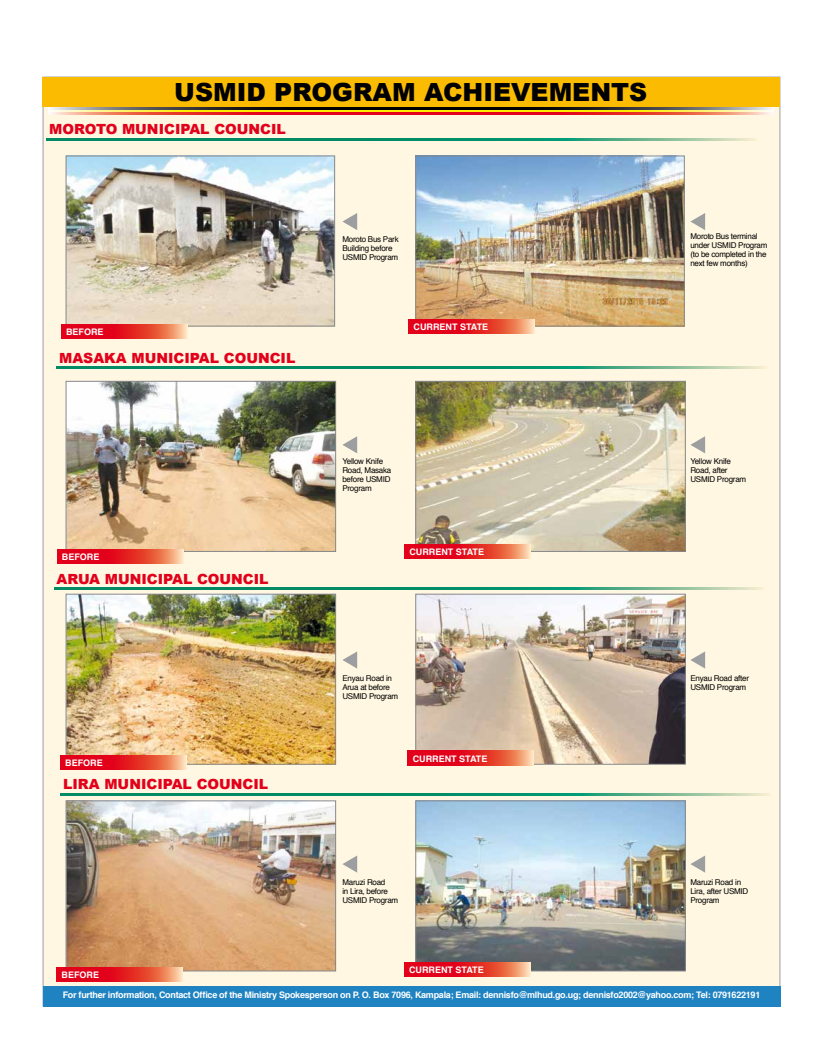
<style>
.page{position:relative;width:823px;height:1049px;background:#fff}
.page>*{position:absolute;margin:0;border:0;box-sizing:border-box;transform-origin:0 0}
.t1{font:900 25px "Arial";color:#000}
.t2{font:900 14px "Arial";color:#e2001a}
.t3{font:700 9px "Helvetica";letter-spacing:-.03em;color:#fff}
.t4{font:700 9px "Helvetica";color:#fff}
.t5{font:8px/9px "Helvetica";letter-spacing:-.03em;color:#000}
</style>
<div class="page">
<div style="left:43px;top:77px;width:737px;height:929px;background:#fff7e2;border:1px solid #9c9e9f"></div>
<img style="left:68px;top:158px;width:265px;height:166px">
<div style="left:66px;top:156px;width:269px;height:170px;border:1px solid #87888a"></div>
<svg style="left:48px;top:110px;width:724px;height:2px"></svg>
<svg style="left:48px;top:107px;width:724px;height:3px;background:#3a3a3b"></svg>
<svg style="left:48px;top:112px;width:724px;height:3px;background:#e63638"></svg>
<div style="left:42px;top:77px;width:737px;height:30px;background:#fabb00"></div>
<img style="left:68px;top:596px;width:266px;height:167px">
<div style="left:66px;top:594px;width:270px;height:171px;border:1px solid #87888a"></div>
<img style="left:68px;top:802px;width:266px;height:167px">
<div style="left:66px;top:800px;width:270px;height:171px;border:1px solid #87888a"></div>
<img style="left:417px;top:158px;width:265px;height:166px">
<div style="left:415px;top:156px;width:269px;height:170px;border:1px solid #87888a"></div>
<img style="left:417px;top:383px;width:266px;height:167px">
<div style="left:415px;top:381px;width:270px;height:171px;border:1px solid #87888a"></div>
<img style="left:68px;top:383px;width:266px;height:167px">
<div style="left:66px;top:381px;width:270px;height:171px;border:1px solid #87888a"></div>
<img style="left:417px;top:596px;width:266px;height:167px">
<div style="left:415px;top:594px;width:270px;height:171px;border:1px solid #87888a"></div>
<img style="left:417px;top:802px;width:266px;height:167px">
<div style="left:415px;top:800px;width:270px;height:171px;border:1px solid #87888a"></div>
<div style="left:43px;top:986px;width:737px;height:20px;background:#1f82c1"></div>
<svg style="left:47px;top:139px;width:708px;height:2px"></svg>
<svg style="left:57px;top:366px;width:708px;height:2px"></svg>
<svg style="left:54px;top:587px;width:709px;height:2px"></svg>
<svg style="left:61px;top:793px;width:708px;height:2px"></svg>
<svg style="left:61px;top:324px;width:126px;height:14px;background:#e63231"></svg>
<svg style="left:57px;top:549px;width:126px;height:14px;background:#e63231"></svg>
<svg style="left:60px;top:755px;width:126px;height:15px;background:#e63231"></svg>
<svg style="left:57px;top:967px;width:125px;height:14px;background:#e63231"></svg>
<svg style="left:408px;top:319px;width:126px;height:15px;background:#e63130"></svg>
<svg style="left:404px;top:545px;width:126px;height:14px;background:#e63131"></svg>
<svg style="left:407px;top:751px;width:126px;height:14px;background:#e63130"></svg>
<svg style="left:404px;top:962px;width:126px;height:15px;background:#e63231"></svg>
<svg style="left:690px;top:213px;width:14px;height:17px"></svg>
<svg style="left:690px;top:437px;width:14px;height:16px"></svg>
<svg style="left:690px;top:652px;width:14px;height:16px"></svg>
<svg style="left:690px;top:856px;width:14px;height:16px"></svg>
<svg style="left:342px;top:213px;width:15px;height:17px"></svg>
<svg style="left:342px;top:436px;width:15px;height:17px"></svg>
<svg style="left:342px;top:651px;width:15px;height:17px"></svg>
<svg style="left:342px;top:855px;width:15px;height:18px"></svg>
<h1 class="t1" style="left:174px;top:74px;width:474px">USMID PROGRAM ACHIEVEMENTS</h1>
<h2 class="t2" style="left:49px;top:118px;width:238px">MOROTO MUNICIPAL COUNCIL</h2>
<p class="t3" style="left:66px;top:324px;width:39px">BEFORE</p>
<h2 class="t2" style="left:59px;top:347px;width:238px">MASAKA MUNICIPAL COUNCIL</h2>
<p class="t3" style="left:62px;top:549px;width:39px">BEFORE</p>
<h2 class="t2" style="left:56px;top:569px;width:213px">ARUA MUNICIPAL COUNCIL</h2>
<p class="t3" style="left:65px;top:756px;width:39px">BEFORE</p>
<h2 class="t2" style="left:63px;top:774px;width:206px">LIRA MUNICIPAL COUNCIL</h2>
<p class="t3" style="left:62px;top:967px;width:39px">BEFORE</p>
<p class="t5" style="left:342px;top:235px;width:58px">Moroto Bus Park<br>Building before<br>USMID Program</p>
<p class="t4" style="left:413px;top:320px;width:76px">CURRENT STATE</p>
<p class="t5" style="left:342px;top:457px;width:50px">Yellow Knife<br>Road, Masaka before USMID<br>Program</p>
<p class="t4" style="left:409px;top:545px;width:76px">CURRENT STATE</p>
<p class="t5" style="left:342px;top:673px;width:57px">Enyau Road in<br>Arua at before<br>USMID Program</p>
<p class="t4" style="left:412px;top:751px;width:76px">CURRENT STATE</p>
<p class="t5" style="left:342px;top:878px;width:57px">Maruzi Road<br>in Lira, before<br>USMID Program</p>
<p class="t4" style="left:409px;top:963px;width:76px">CURRENT STATE</p>
<p class="t5" style="left:690px;top:232px;width:79px">Moroto Bus terminal under USMID Program (to be completed in the next few months)</p>
<p class="t5" style="left:690px;top:457px;width:57px">Yellow Knife<br>Road, after<br>USMID Program</p>
<p class="t5" style="left:690px;top:673px;width:60px">Enyau Road after<br>USMID Program</p>
<p class="t5" style="left:690px;top:878px;width:59px">Maruzi Road in<br>Lira, after USMID<br>Program</p>
<p class="t3" style="left:63px;top:988px;width:698px">For further information, Contact Office of the Ministry Spokesperson on P. O. Box 7096, Kampala; Email: dennisfo@mlhud.go.ug; dennisfo2002@yahoo.com; Tel: 0791622191</p>
</div>
